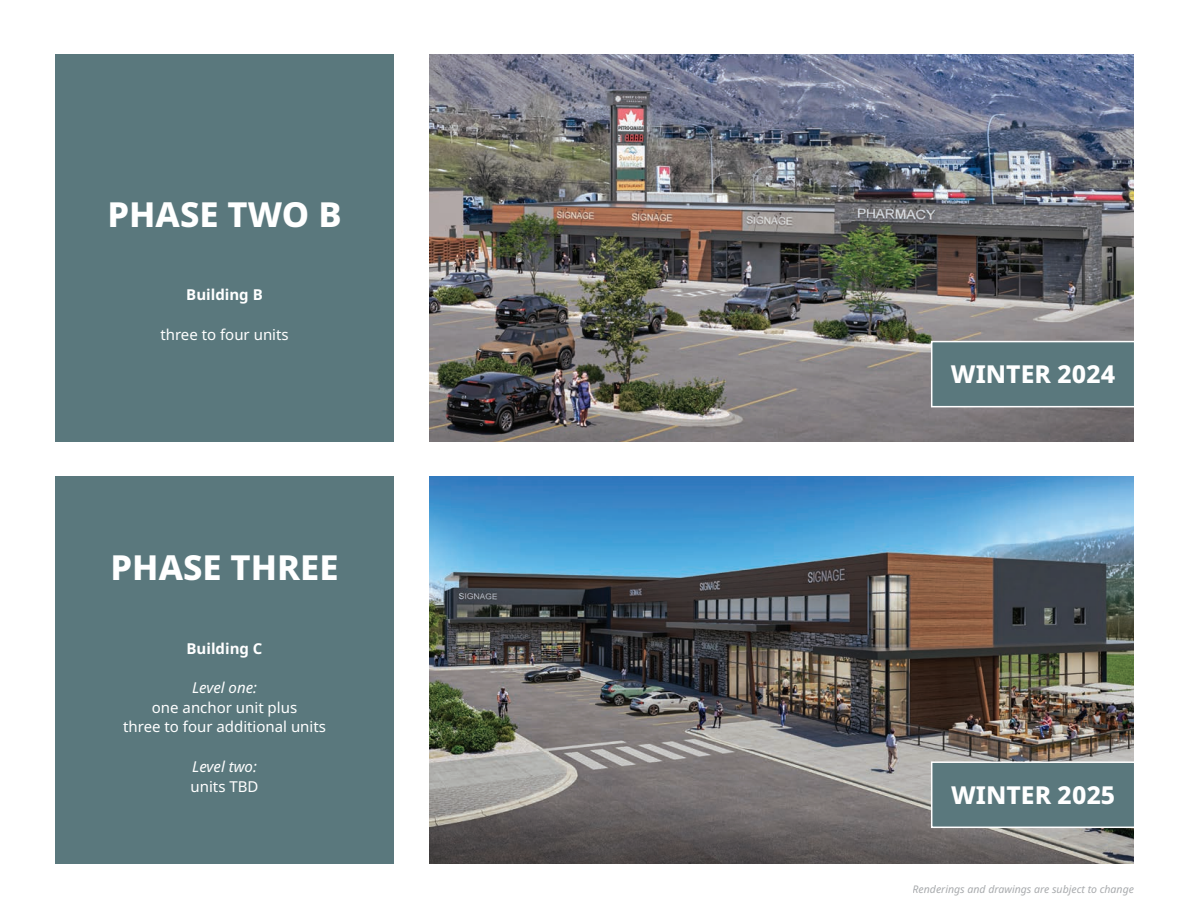
<style>
.page{position:relative;width:1188px;height:918px;background:#fff}
.page>*{position:absolute;margin:0;border:0;box-sizing:border-box;transform-origin:0 0}
.t1{font:800 34.5px "Noto Sans";color:#fff}
.t2{font:800 24.75px "Noto Sans";color:#fff}
.t3{font:15px/19.5px "Noto Sans";color:#fff;text-align:center}
.t4{font:700 15px "Noto Sans";color:#fff}
.t5{font:italic 15px "Noto Sans";color:#fff}
.t6{font:italic 10.5px "Noto Sans";color:#a8aaad}
</style>
<div class="page">
<img style="left:430px;top:54px;width:704px;height:388px">
<img style="left:430px;top:476px;width:704px;height:388px">
<div style="left:55px;top:476px;width:339px;height:388px;background:#5a787d"></div>
<svg style="left:930px;top:340px;width:204px;height:68px;background:#627e82"></svg>
<svg style="left:930px;top:761px;width:204px;height:68px;background:#637e83"></svg>
<div style="left:55px;top:54px;width:339px;height:388px;background:#5a787d"></div>
<h1 class="t1" style="left:108px;top:189px;width:236px">PHASE TWO B</h1>
<p class="t4" style="left:186px;top:284px;width:78px">Building B</p>
<p class="t3" style="left:160px;top:325px;width:130px">three to four units</p>
<h1 class="t1" style="left:111px;top:542px;width:229px">PHASE THREE</h1>
<p class="t4" style="left:187px;top:638px;width:77px">Building C</p>
<p class="t5" style="left:192px;top:677px;width:67px">Level one:</p>
<p class="t3" style="left:123px;top:698px;width:204px">one anchor unit plus<br>three to four additional units</p>
<p class="t5" style="left:192px;top:756px;width:66px">Level two:</p>
<p class="t3" style="left:191px;top:777px;width:69px">units TBD</p>
<h2 class="t2" style="left:951px;top:356px;width:166px">WINTER 2024</h2>
<h2 class="t2" style="left:951px;top:777px;width:166px">WINTER 2025</h2>
<p class="t6" style="left:913px;top:882px;width:223px">Renderings and drawings are subject to change</p>
</div>
